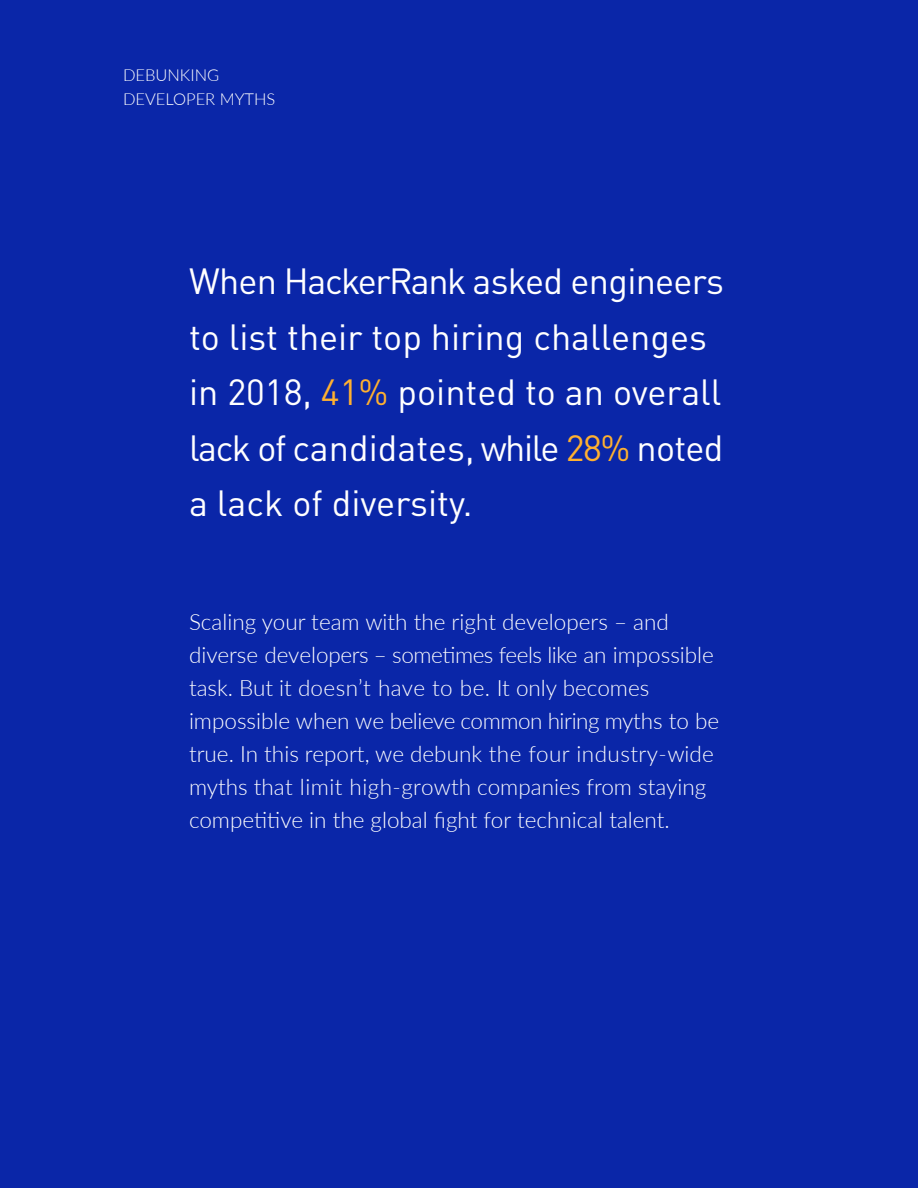
<style>
.page{position:relative;width:918px;height:1188px;background:#0a26a8}
.page>*{position:absolute;margin:0;border:0;box-sizing:border-box;transform-origin:0 0}
.Section{font:36px/55.5px "DIN Pro";color:#fff}
.Body_Copy{font:300 22.5px/33px "Lato";color:#fff}
.t1{font:300 16.5px/24px "Lato";color:#fff}
.s1{color:#ffb030}
</style>
<div class="page">
<p class="t1" style="left:123px;top:62px;width:154px">DEBUNKING<br>DEVELOPER MYTHS</p>
<p class="Section" style="left:189px;top:251px;width:536px">When HackerRank asked engineers to list their top hiring challenges in 2018, <span class="s1">41%</span> pointed to an overall lack of candidates, while <span class="s1">28%</span> noted a lack of diversity.</p>
<p class="Body_Copy" style="left:189px;top:604px;width:532px">Scaling your team with the right developers – and diverse developers – sometimes feels like an impossible task. But it doesn’t have to be. It only becomes impossible when we believe common hiring myths to be true. In this report, we debunk the four industry-wide myths that limit high-growth companies from staying competitive in the global fight for technical talent.</p>
</div>
